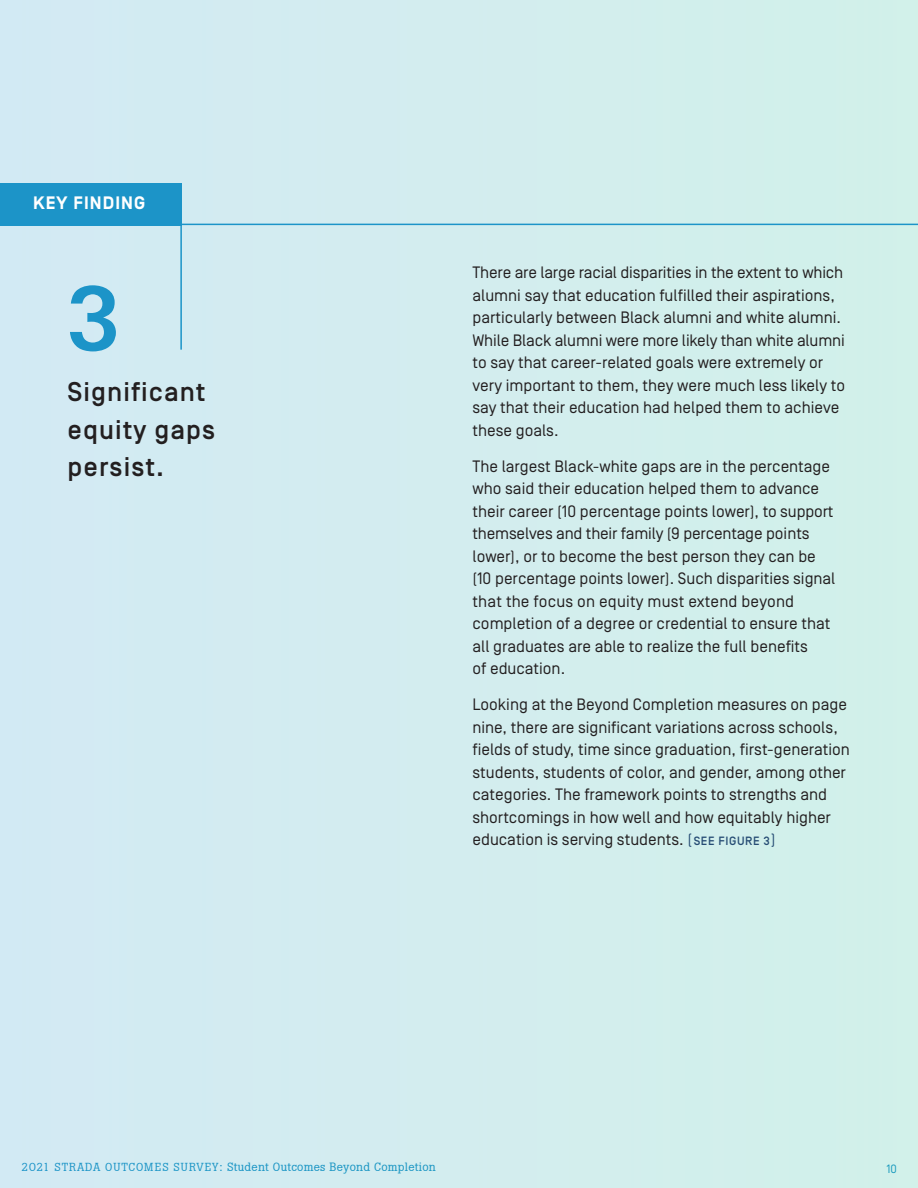
<style>
.page{position:relative;width:918px;height:1188px;background:#d3edef}
.page>*{position:absolute;margin:0;border:0;box-sizing:border-box;transform-origin:0 0}
.t1{font:500 90px "Boton";color:#1c94c8}
.t2{font:500 27px/37.5px "Simplon Norm";letter-spacing:.04em;color:#231f20}
.t3{font:700 18px "Simplon Norm";letter-spacing:.06em;color:#fff}
.t4{font:16.5px/22.5px "Simplon Norm";color:#231f20}
.t5{font:12px "Boton";letter-spacing:.02em;color:#1c94c8}
.t6{font:12px "Simplon Norm";color:#1c94c8}
.s1{color:#264c74}
.s2{font-weight:500;font-size:12px;color:#264c74}
.s3{font-size:11.7px}
</style>
<div class="page">
<hr style="left:0;top:224px;width:918px;height:1px;background:#1c94c8">
<div style="left:0;top:183px;width:182px;height:43px;background:#1c94c8"></div>
<hr style="left:180px;top:183px;width:2px;height:167px;background:#1c94c8">
<p class="t3" style="left:33px;top:193px;width:114px">KEY FINDING</p>
<p class="t1" style="left:68px;top:265px;width:56px">3</p>
<p class="t2" style="left:68px;top:374px;width:149px">Significant equity gaps persist.</p>
<p class="t4" style="left:472px;top:261px;width:374px">There are large racial disparities in the extent to which alumni say that education fulfilled their aspirations, particularly between Black alumni and white alumni.<br>While Black alumni were more likely than white alumni to say that career-related goals were extremely or very important to them, they were much less likely to say that their education had helped them to achieve these goals.</p>
<p class="t4" style="left:472px;top:455px;width:364px">The largest Black-white gaps are in the percentage who said their education helped them to advance their career (10 percentage points lower), to support themselves and their family (9 percentage points lower), or to become the best person they can be (10 percentage points lower). Such disparities signal that the focus on equity must extend beyond completion of a degree or credential to ensure that all graduates are able to realize the full benefits<br>of education.</p>
<p class="t4" style="left:472px;top:693px;width:379px">Looking at the Beyond Completion measures on page nine, there are significant variations across schools, fields of study, time since graduation, first-generation students, students of color, and gender, among other categories. The framework points to strengths and shortcomings in how well and how equitably higher education is serving students. <span class="s1">(</span><span class="s2">SEE FIGURE 3</span><span class="s1">)</span></p>
<p class="t5" style="left:22px;top:1160px;width:416px"><span class="s3">2021 STRADA OUTCOMES SURVEY:</span> Student Outcomes Beyond Completion</p>
<p class="t6" style="left:886px;top:1162px;width:12px">10</p>
</div>
